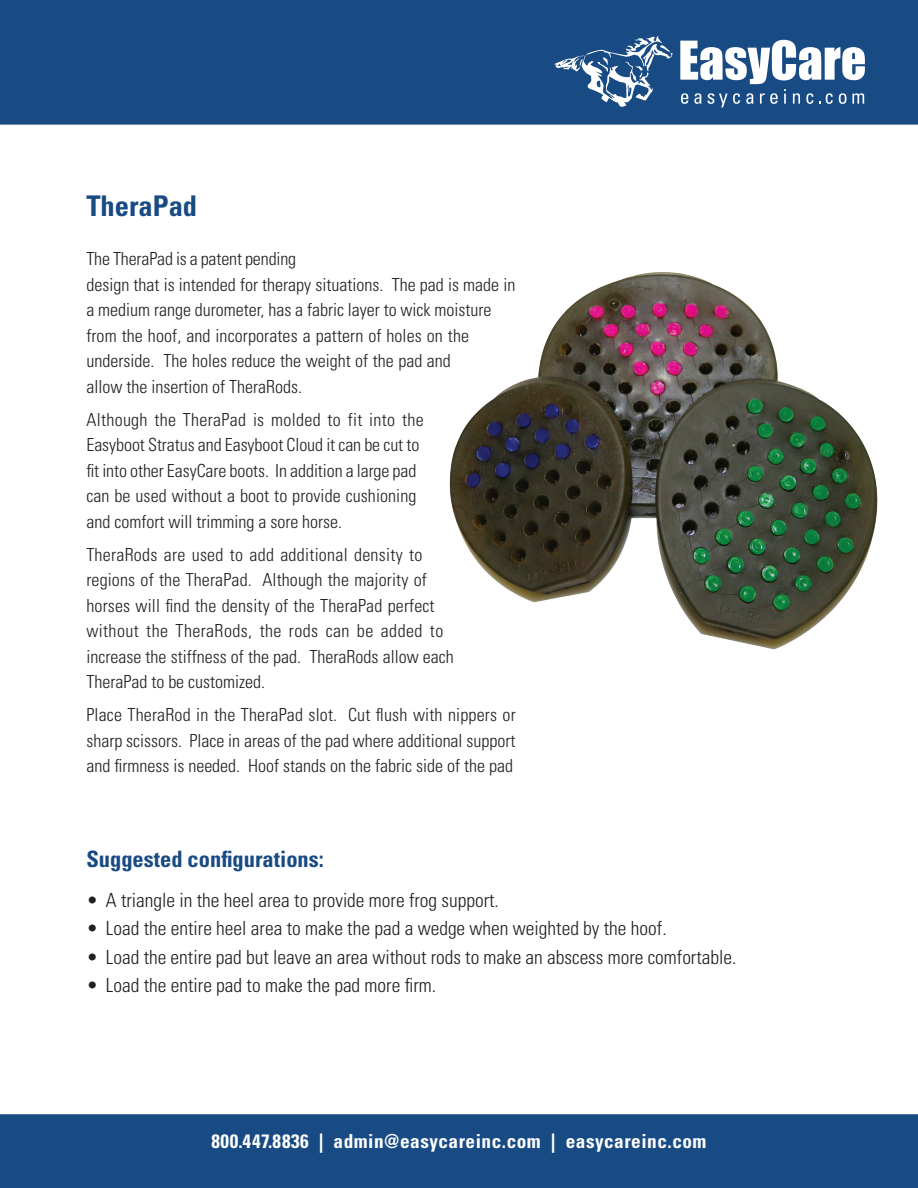
<style>
.page{position:relative;width:918px;height:1188px;background:#fff}
.page>*{position:absolute;margin:0;border:0;box-sizing:border-box;transform-origin:0 0}
.Product_Title{font:700 condensed 28.5px "Univers LT Std";color:#184a83}
.QUESTION{font:700 condensed 22.5px "Univers LT Std";color:#184a83}
.t1{font:300 condensed 19.5px "Univers LT Std";color:#231f20}
.Footer_Text{font:700 condensed 19.35px "Univers LT Std";letter-spacing:.025em;color:#fff}
.Body{font:300 condensed 18px/25.5px "Univers LT Std";color:#231f20}
</style>
<div class="page">
<div style="left:0;top:0;width:918px;height:125px;background:#184a83"></div>
<div style="left:0;top:1114px;width:918px;height:74px;background:#184a83"></div>
<svg style="left:554px;top:36px;width:119px;height:71px;background:#456d9b"></svg>
<svg style="left:680px;top:40px;width:185px;height:67px"></svg>
<img style="left:449px;top:272px;width:429px;height:378px">
<p class="Product_Title" style="left:86px;top:189px;width:112px">TheraPad</p>
<p class="Body" style="left:86px;top:246px;width:431px">The TheraPad is a patent pending<br>design that is intended for therapy situations. The pad is made in a medium range durometer, has a fabric layer to wick moisture from the hoof, and incorporates a pattern of holes on the underside. The holes reduce the weight of the pad and<br>allow the insertion of TheraRods.</p>
<p class="Body" style="left:86px;top:407px;width:339px">Although the TheraPad is molded to fit into the Easyboot Stratus and Easyboot Cloud it can be cut to fit into other EasyCare boots. In addition a large pad can be used without a boot to provide cushioning and comfort will trimming a sore horse.</p>
<p class="Body" style="left:86px;top:542px;width:369px">TheraRods are used to add additional density to regions of the TheraPad. Although the majority of horses will find the density of the TheraPad perfect without the TheraRods, the rods can be added to increase the stiffness of the pad. TheraRods allow each TheraPad to be customized.</p>
<p class="Body" style="left:86px;top:702px;width:431px;text-align:justify">Place TheraRod in the TheraPad slot. Cut flush with nippers or sharp scissors. Place in areas of the pad where additional support and firmness is needed. Hoof stands on the fabric side of the pad</p>
<p class="QUESTION" style="left:86px;top:845px;width:239px">Suggested configurations:</p>
<p class="t1" style="left:86px;top:889px;width:414px">• A triangle in the heel area to provide more frog support.</p>
<p class="t1" style="left:86px;top:917px;width:582px">• Load the entire heel area to make the pad a wedge when weighted by the hoof.</p>
<p class="t1" style="left:86px;top:945px;width:652px">• Load the entire pad but leave an area without rods to make an abscess more comfortable.</p>
<p class="t1" style="left:86px;top:974px;width:351px">• Load the entire pad to make the pad more firm.</p>
<p class="Footer_Text" style="left:211px;top:1130px;width:497px">800.447.8836 | admin@easycareinc.com | easycareinc.com</p>
</div>
